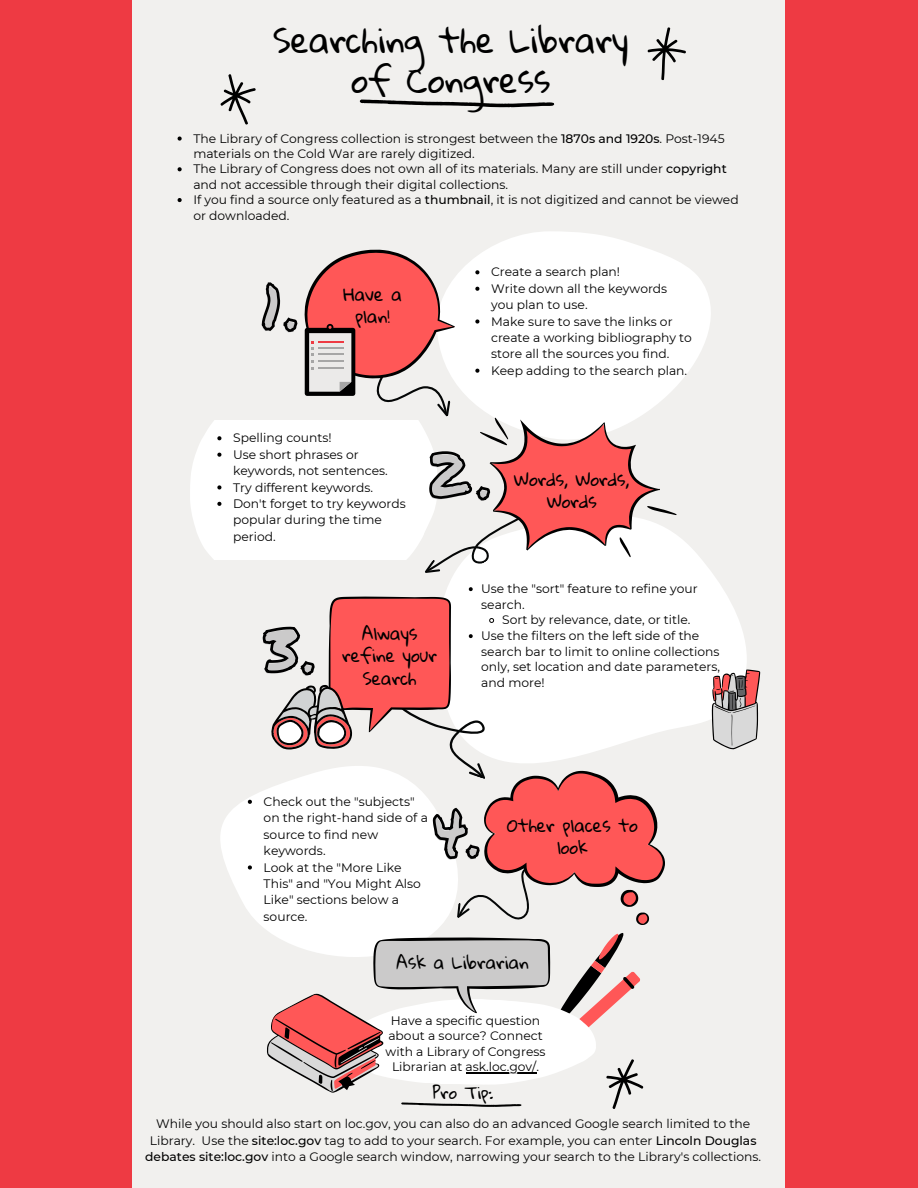
<style>
.page{position:relative;width:918px;height:1188px;background:#f1f0ee}
.page>*{position:absolute;margin:0;border:0;box-sizing:border-box;transform-origin:0 0}
.t1{font:61.65px "Permanent Marker";color:#cbcaca}
.t2{font:33.75px/40px "Gloria Hallelujah";color:#000;text-align:center}
.t3{font:17.25px/22.2px "Gloria Hallelujah";color:#000;text-align:center}
.t4{font:16.5px "Gloria Hallelujah";color:#000}
.t5{font:12.3px/16.4px "Montserrat";color:#000}
.s1{font-weight:500}
</style>
<div class="page">
<svg style="left:360px;top:100px;width:194px;height:7px"></svg>
<svg style="left:647px;top:27px;width:39px;height:54px"></svg>
<svg style="left:220px;top:74px;width:36px;height:51px"></svg>
<svg style="left:373px;top:536px;width:388px;height:214px;fill:#fff"></svg>
<svg style="left:220px;top:792px;width:41px;height:133px;fill:#fff"></svg>
<svg style="left:520px;top:231px;width:191px;height:154px;fill:#fff"></svg>
<svg style="left:712px;top:670px;width:48px;height:79px;background:#b9a1a0"></svg>
<div style="left:0;top:0;width:132px;height:1188px;background:#ee3a43"></div>
<svg style="left:248px;top:800px;width:4px;height:4px"></svg>
<svg style="left:248px;top:865px;width:4px;height:5px"></svg>
<svg style="left:178px;top:137px;width:4px;height:4px"></svg>
<svg style="left:178px;top:167px;width:4px;height:4px"></svg>
<svg style="left:178px;top:198px;width:4px;height:4px"></svg>
<svg style="left:261px;top:597px;width:404px;height:512px"></svg>
<svg style="left:190px;top:236px;width:487px;height:355px"></svg>
<div style="left:785px;top:0;width:133px;height:1188px;background:#ee3a43"></div>
<p class="t2" style="left:273px;top:21px;width:357px">Searching the Library of Congress</p>
<p class="t5" style="left:193px;top:131px;width:533px;line-height:15.3px">The Library of Congress collection is strongest between the <span class="s1">1870s and 1920s</span>. Post-1945 materials on the Cold War are rarely digitized.</p>
<p class="t5" style="left:193px;top:161px;width:535px;line-height:15.3px">The Library of Congress does not own all of its materials. Many are still under <span class="s1">copyright </span>and not accessible through their digital collections.</p>
<p class="t5" style="left:193px;top:192px;width:547px;line-height:15.3px">If you find a source only featured as a <span class="s1">thumbnail</span>, it is not digitized and cannot be viewed or downloaded.</p>
<p class="t1" style="left:261px;top:262px;width:40px">1.</p>
<p class="t3" style="left:344px;top:284px;width:60px">Have a plan!</p>
<p class="t5" style="left:233px;top:430px;width:100px">Spelling counts!</p>
<p class="t5" style="left:233px;top:446px;width:156px">Use short phrases or keywords, not sentences.</p>
<p class="t5" style="left:233px;top:479px;width:142px">Try different keywords.</p>
<p class="t5" style="left:233px;top:495px;width:174px">Don't forget to try keywords popular during the time period.</p>
<p class="t5" style="left:491px;top:264px;width:131px">Create a search plan!</p>
<p class="t5" style="left:491px;top:280px;width:178px">Write down all the keywords you plan to use.</p>
<p class="t5" style="left:491px;top:313px;width:202px">Make sure to save the links or create a working bibliography to store all the sources you find.</p>
<p class="t5" style="left:491px;top:362px;width:198px">Keep adding to the search plan.</p>
<p class="t1" style="left:426px;top:431px;width:68px">2.</p>
<p class="t3" style="left:514px;top:469px;width:117px">Words, Words,<br>Words</p>
<p class="t1" style="left:264px;top:606px;width:55px">3.</p>
<p class="t3" style="left:342px;top:623px;width:97px">Always refine your<br>Search</p>
<p class="t5" style="left:481px;top:581px;width:218px;line-height:15.6px">Use the "sort" feature to refine your search.</p>
<p class="t5" style="left:502px;top:612px;width:190px">Sort by relevance, date, or title.</p>
<p class="t5" style="left:481px;top:628px;width:240px;line-height:15.6px">Use the filters on the left side of the search bar to limit to online collections only, set location and date parameters, and more!</p>
<p class="t5" style="left:264px;top:793px;width:166px">Check out the "subjects" on the right-hand side of a source to find new keywords.</p>
<p class="t5" style="left:264px;top:859px;width:159px">Look at the "More Like<br>This" and "You Might Also<br>Like" sections below a source.</p>
<p class="t1" style="left:430px;top:789px;width:54px">4.</p>
<p class="t3" style="left:507px;top:814px;width:132px">Other places to look</p>
<p class="t3" style="left:397px;top:952px;width:134px">Ask a Librarian</p>
<p class="t5" style="left:386px;top:1013px;width:161px;line-height:15.3px;text-align:center">Have a specific question about a source? Connect with a Library of Congress<br>Librarian at ask.loc.gov/.</p>
<p class="t4" style="left:433px;top:1084px;width:62px">Pro Tip:</p>
<p class="t5" style="left:145px;top:1116px;width:617px;text-align:center">While you should also start on loc.gov, you can also do an advanced Google search limited to the<br>Library. Use the <span class="s1">site:loc.gov</span> tag to add to your search. For example, you can enter <span class="s1">Lincoln Douglas debates site:loc.gov</span> into a Google search window, narrowing your search to the Library's collections.</p>
</div>
